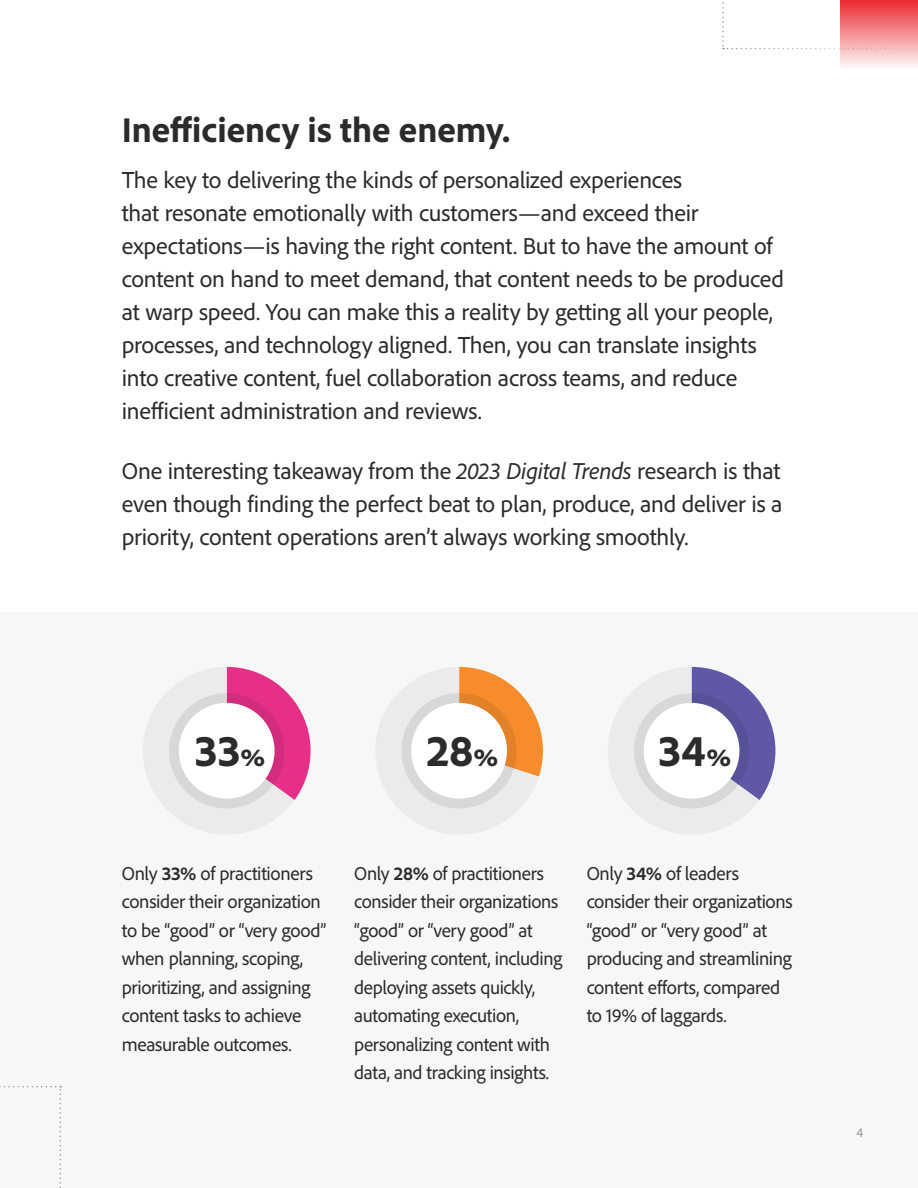
<style>
.page{position:relative;width:918px;height:1188px;background:#fff}
.page>*{position:absolute;margin:0;border:0;box-sizing:border-box;transform-origin:0 0}
.t1{font:800 45.45px "Adobe Clean";color:#2a2b2b}
.t2{font:800 36px "Adobe Clean";color:#2a2b2b}
.t3{font:24px/33px "Adobe Clean";letter-spacing:-.01em;color:#2a2b2b}
.t4{font:19.5px/28.5px "Adobe Clean";letter-spacing:-.02em;color:#2a2b2b}
.t5{font:13.5px "Adobe Clean";color:#939698}
.s1{font-style:italic}
.s2{font-size:29.85px}
.s3{font-weight:700}
</style>
<div class="page">
<div style="left:0;top:612px;width:918px;height:576px;background:#f6f8f8"></div>
<svg style="left:608px;top:667px;width:167px;height:167px"></svg>
<svg style="left:376px;top:667px;width:167px;height:167px"></svg>
<svg style="left:143px;top:667px;width:168px;height:167px"></svg>
<svg style="left:840px;top:49px;width:78px;height:17px"></svg>
<svg style="left:722px;top:0;width:196px;height:49px"></svg>
<svg style="left:0;top:1086px;width:61px;height:102px"></svg>
<h2 class="t2" style="left:122px;top:106px;width:390px">Inefficiency is the enemy.</h2>
<p class="t3" style="left:122px;top:163px;width:664px">The key to delivering the kinds of personalized experiences<br>that resonate emotionally with customers—and exceed their expectations—is having the right content. But to have the amount of content on hand to meet demand, that content needs to be produced at warp speed. You can make this a reality by getting all your people, processes, and technology aligned. Then, you can translate insights into creative content, fuel collaboration across teams, and reduce inefficient administration and reviews.</p>
<p class="t3" style="left:122px;top:454px;width:662px;text-align:justify">One interesting takeaway from the <span class="s1">2023 Digital Trends</span> research is that even though finding the perfect beat to plan, produce, and deliver is a priority, content operations aren’t always working smoothly.</p>
<h1 class="t1" style="left:195px;top:721px;width:72px">33<span class="s2">%</span></h1>
<h1 class="t1" style="left:426px;top:721px;width:74px">28<span class="s2">%</span></h1>
<h1 class="t1" style="left:658px;top:721px;width:75px">34<span class="s2">%</span></h1>
<p class="t4" style="left:122px;top:858px;width:206px">Only <span class="s3">33%</span> of practitioners consider their organization to be “good” or “very good” when planning, scoping, prioritizing, and assigning content tasks to achieve measurable outcomes.</p>
<p class="t4" style="left:354px;top:858px;width:210px">Only <span class="s3">28%</span> of practitioners consider their organizations “good” or “very good” at delivering content, including deploying assets quickly, automating execution, personalizing content with data, and tracking insights.</p>
<p class="t4" style="left:587px;top:858px;width:208px">Only <span class="s3">34%</span> of leaders consider their organizations “good” or “very good” at producing and streamlining content efforts, compared to 19% of laggards.</p>
<p class="t5" style="left:857px;top:1124px;width:8px">4</p>
</div>
